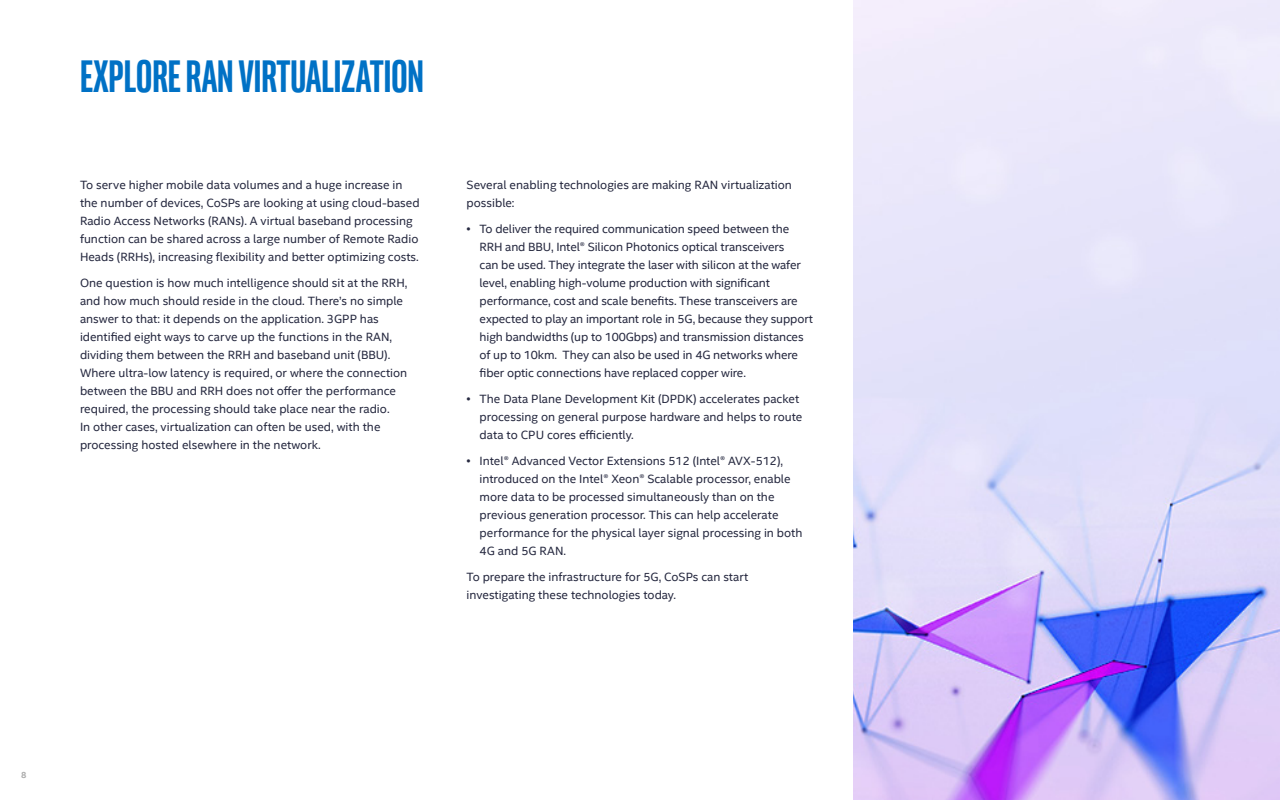
<style>
.page{position:relative;width:1280px;height:800px;background:#fff}
.page>*{position:absolute;margin:0;border:0;box-sizing:border-box;transform-origin:0 0}
.t1{font:700 46px "Intel Clear Pro";color:#0071c5}
.t2{font:12px/18px "Intel Clear";color:#262940}
.t3{font:700 9px "Intel Clear";color:#adadad}
</style>
<div class="page">
<img style="left:853px;top:0;width:427px;height:800px">
<h1 class="t1" style="left:80px;top:47px;width:345px">EXPLORE RAN VIRTUALIZATION</h1>
<p class="t2" style="left:80px;top:176px;width:341px">To serve higher mobile data volumes and a huge increase in the number of devices, CoSPs are looking at using cloud-based Radio Access Networks (RANs). A virtual baseband processing function can be shared across a large number of Remote Radio Heads (RRHs), increasing flexibility and better optimizing costs.</p>
<p class="t2" style="left:80px;top:274px;width:329px">One question is how much intelligence should sit at the RRH, and how much should reside in the cloud. There’s no simple answer to that: it depends on the application. 3GPP has identified eight ways to carve up the functions in the RAN, dividing them between the RRH and baseband unit (BBU).<br>Where ultra-low latency is required, or where the connection between the BBU and RRH does not offer the performance required, the processing should take place near the radio.<br>In other cases, virtualization can often be used, with the processing hosted elsewhere in the network.</p>
<p class="t2" style="left:467px;top:176px;width:327px">Several enabling technologies are making RAN virtualization possible:</p>
<p class="t2" style="left:480px;top:220px;width:335px;text-indent:-13px">• To deliver the required communication speed between the RRH and BBU, Intel® Silicon Photonics optical transceivers<br>can be used. They integrate the laser with silicon at the wafer level, enabling high-volume production with significant performance, cost and scale benefits. These transceivers are expected to play an important role in 5G, because they support high bandwidths (up to 100Gbps) and transmission distances of up to 10km. They can also be used in 4G networks where fiber optic connections have replaced copper wire.</p>
<p class="t2" style="left:480px;top:390px;width:324px;text-indent:-13px">• The Data Plane Development Kit (DPDK) accelerates packet processing on general purpose hardware and helps to route data to CPU cores efficiently.</p>
<p class="t2" style="left:480px;top:452px;width:324px;text-indent:-13px">• Intel® Advanced Vector Extensions 512 (Intel® AVX-512), introduced on the Intel® Xeon® Scalable processor, enable more data to be processed simultaneously than on the previous generation processor. This can help accelerate performance for the physical layer signal processing in both 4G and 5G RAN.</p>
<p class="t2" style="left:467px;top:568px;width:283px">To prepare the infrastructure for 5G, CoSPs can start investigating these technologies today.</p>
<p class="t3" style="left:21px;top:769px;width:7px">8</p>
</div>
